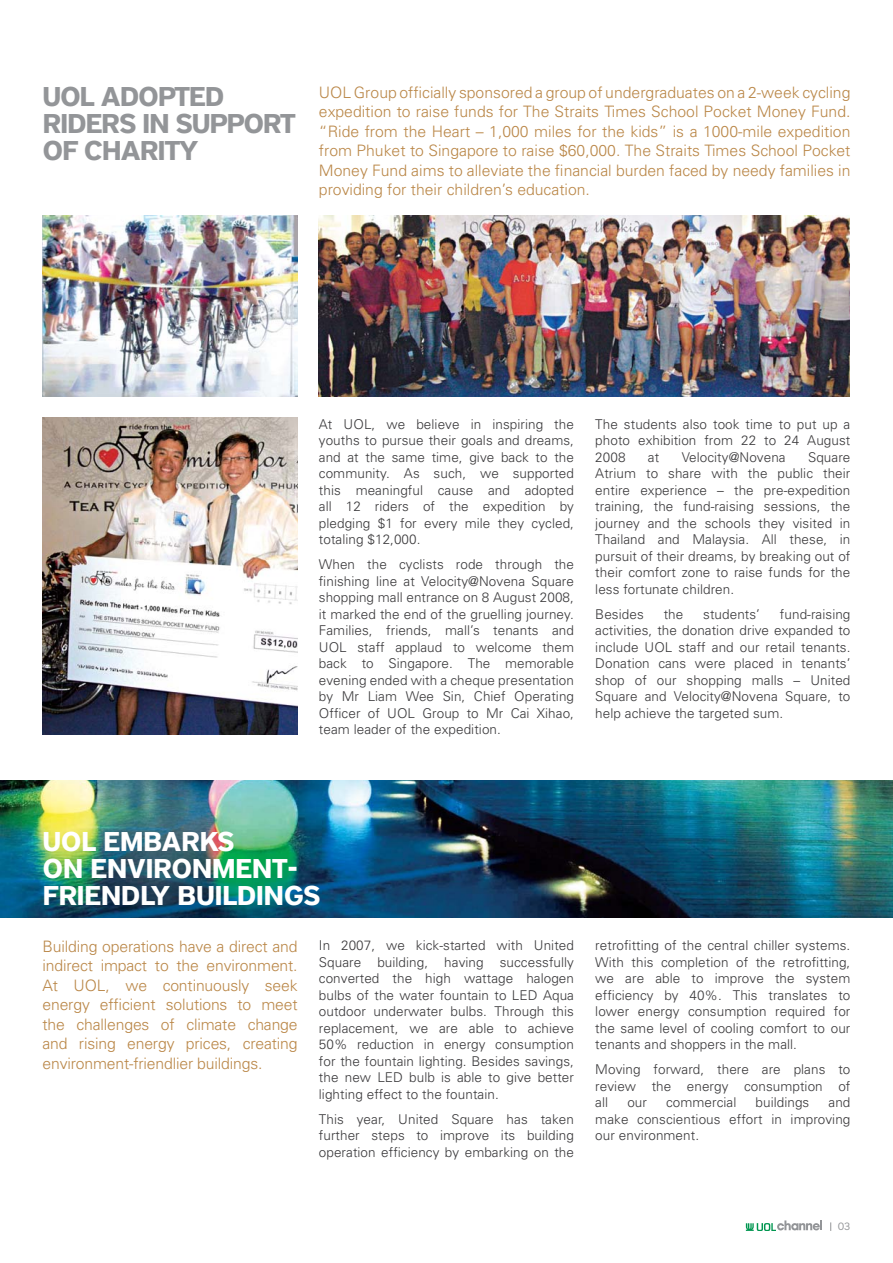
<style>
.page{position:relative;width:893px;height:1263px;background:#fff}
.page>*{position:absolute;margin:0;border:0;box-sizing:border-box;transform-origin:0 0}
.t1{font:700 27px/27px "District";letter-spacing:-.025em;color:#fff}
.t2{font:700 27px/27px "District";letter-spacing:-.05em;color:#939598}
.t3{font:300 15.75px/19.5px "Univers";letter-spacing:-.005em;color:#ba8748;text-align:justify}
.t4{font:300 13.5px/16.5px "Univers";letter-spacing:.005em;color:#3a393b;text-align:justify}
.t5{font:10.5px "District";color:#939598}
</style>
<div class="page">
<img style="left:43px;top:216px;width:255px;height:180px">
<img style="left:43px;top:418px;width:255px;height:316px">
<img style="left:319px;top:216px;width:530px;height:180px">
<img style="left:0;top:780px;width:893px;height:138px">
<img style="left:757px;top:1223px;width:19px;height:7px">
<svg style="left:746px;top:1223px;width:7px;height:7px"></svg>
<svg style="left:777px;top:1220px;width:45px;height:10px"></svg>
<h1 class="t2" style="left:43px;top:86px;width:255px">UOL ADOPTED<br>RIDERS IN SUPPORT<br>OF CHARITY</h1>
<p class="t3" style="left:319px;top:84px;width:533px">UOL Group officially sponsored a group of undergraduates on a 2-week cycling expedition to raise funds for The Straits Times School Pocket Money Fund. “Ride from the Heart – 1,000 miles for the kids” is a 1000-mile expedition from Phuket to Singapore to raise $60,000. The Straits Times School Pocket Money Fund aims to alleviate the financial burden faced by needy families in providing for their children’s education.</p>
<p class="t4" style="left:319px;top:417px;width:257px">At UOL, we believe in inspiring the youths to pursue their goals and dreams, and at the same time, give back to the community. As such, we supported this meaningful cause and adopted all 12 riders of the expedition by pledging $1 for every mile they cycled, totaling $12,000.</p>
<p class="t4" style="left:319px;top:558px;width:257px">When the cyclists rode through the finishing line at Velocity@Novena Square shopping mall entrance on 8 August 2008, it marked the end of the gruelling journey.<br>Families, friends, mall’s tenants and UOL staff applaud to welcome them back to Singapore. The memorable evening ended with a cheque presentation by Mr Liam Wee Sin, Chief Operating Officer of UOL Group to Mr Cai Xihao, team leader of the expedition.</p>
<p class="t4" style="left:595px;top:417px;width:257px">The students also took time to put up a photo exhibition from 22 to 24 August 2008</p>
<p class="t4" style="left:595px;top:450px;width:257px;text-indent:213px">Square Atrium to share with the public their entire experience – the pre-expedition training, the fund-raising sessions, the journey and the schools they visited in Thailand and Malaysia. All these, in pursuit of their dreams, by breaking out of their comfort zone to raise funds for the less fortunate children.</p>
<p class="t4" style="left:595px;top:607px;width:50px">Besides</p>
<p class="t4" style="left:664px;top:607px;width:21px">the</p>
<p class="t4" style="left:703px;top:607px;width:58px">students’</p>
<p class="t4" style="left:648px;top:450px;width:13px">at</p>
<p class="t4" style="left:682px;top:450px;width:105px">Velocity@Novena</p>
<p class="t4" style="left:595px;top:607px;width:257px;text-indent:185px">fund-raising activities, the donation drive expanded to include UOL staff and our retail tenants.<br>Donation cans were placed in tenants’ shop of our shopping malls – United Square and Velocity@Novena Square, to help achieve the targeted sum.</p>
<h1 class="t1" style="left:43px;top:831px;width:280px">UOL EMBARKS<br>ON ENVIRONMENT-<br>FRIENDLY BUILDINGS</h1>
<p class="t3" style="left:43px;top:939px;width:257px">Building operations have a direct and indirect impact to the environment.<br>At UOL, we continuously seek energy efficient solutions to meet the challenges of climate change and rising energy prices, creating environment-friendlier buildings.</p>
<p class="t4" style="left:319px;top:939px;width:257px">In 2007, we kick-started with United Square building, having successfully converted the high wattage halogen bulbs of the water fountain to LED Aqua outdoor underwater bulbs. Through this replacement, we are able to achieve 50% reduction in energy consumption for the fountain lighting. Besides savings, the new LED bulb is able to give better lighting effect to the fountain.</p>
<p class="t4" style="left:319px;top:1112px;width:257px">This year, United Square has taken further steps to improve its building operation efficiency by embarking on the</p>
<p class="t4" style="left:595px;top:939px;width:257px">retrofitting of the central chiller systems.<br>With this completion of the retrofitting, we are able to improve the system efficiency by 40%. This translates to lower energy consumption required for the same level of cooling comfort to our tenants and shoppers in the mall.</p>
<p class="t4" style="left:595px;top:1063px;width:257px">Moving forward, there are plans to review the energy consumption of all</p>
<p class="t4" style="left:595px;top:1096px;width:257px;text-indent:233px">and make conscientious effort in improving our environment.</p>
<p class="t4" style="left:627px;top:1096px;width:21px">our</p>
<p class="t4" style="left:666px;top:1096px;width:72px">commercial</p>
<p class="t4" style="left:756px;top:1096px;width:55px">buildings</p>
<p class="t5" style="left:838px;top:1223px;width:14px">03</p>
</div>
